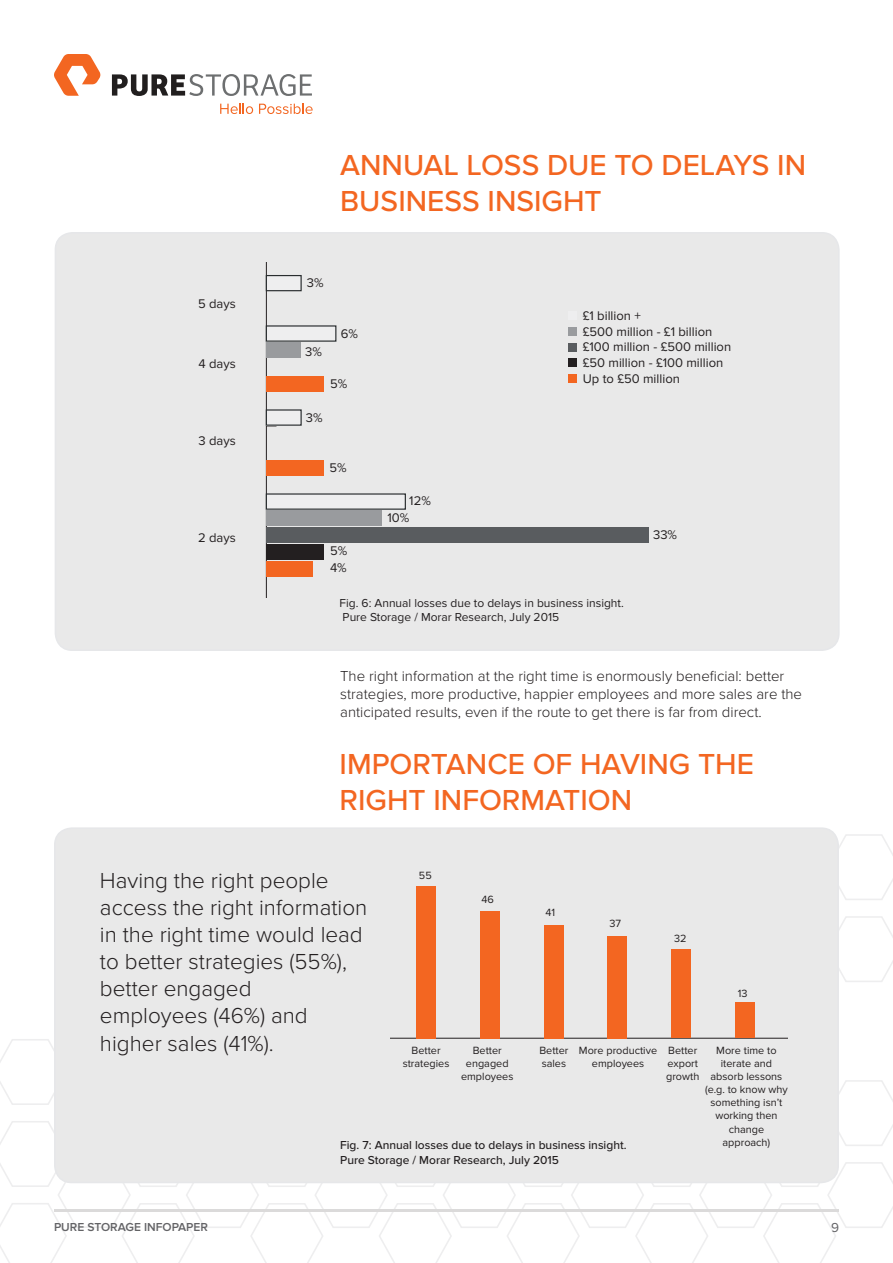
<style>
.page{position:relative;width:893px;height:1263px;background:#fff}
.page>*{position:absolute;margin:0;border:0;box-sizing:border-box;transform-origin:0 0}
.t1{font:500 30px/36px "Proxima Nova";color:#f36621}
.t2{font:300 22.5px/27px "Proxima Nova";color:#231f20}
.t3{font:15.6px "Proxima Nova";color:#231f20}
.t4{font:300 15px "Proxima Nova";color:#231f20}
.t5{font:13.5px "Proxima Nova";color:#636366}
.t6{font:13.05px/15.6px "Proxima Nova";color:#231f20}
.t7{font:12px "Proxima Nova";color:#231f20}
.t8{font:500 12px/14.4px "Proxima Nova";color:#231f20}
.t9{font:600 12px "Proxima Nova";color:#636366}
.t10{font:10.8px/13px "Proxima Nova";color:#231f20;text-align:center}
</style>
<div class="page">
<svg style="left:1px;top:833px;width:892px;height:430px"></svg>
<hr style="left:54px;top:1209px;width:785px;height:2px;background:#dbdada">
<svg style="left:54px;top:54px;width:47px;height:42px"></svg>
<svg style="left:112px;top:74px;width:200px;height:22px"></svg>
<svg style="left:220px;top:104px;width:33px;height:10px"></svg>
<svg style="left:259px;top:104px;width:54px;height:10px"></svg>
<div style="left:55px;top:828px;width:783px;height:354px;background:#e9e9e9;border-radius:17px"></div>
<div style="left:54px;top:827px;width:785px;height:356px;border:2px solid #e6e7e9;border-radius:17px"></div>
<div style="left:55px;top:233px;width:784px;height:417px;background:#e9e9e9;border-radius:17px"></div>
<div style="left:55px;top:232px;width:785px;height:419px;border:2px solid #e6e7e9;border-radius:17px"></div>
<hr style="left:266px;top:262px;width:1px;height:335px;background:#231f20">
<div style="left:266px;top:561px;width:47px;height:15px;background:#f36621"></div>
<div style="left:266px;top:544px;width:58px;height:15px;background:#231f20"></div>
<div style="left:266px;top:528px;width:382px;height:15px;background:#595c5f"></div>
<div style="left:266px;top:511px;width:116px;height:15px;background:#999b9e"></div>
<div style="left:266px;top:494px;width:139px;height:15px;background:#eeeeef"></div>
<div style="left:266px;top:493px;width:140px;height:17px;border:1px solid #292d2f"></div>
<div style="left:266px;top:460px;width:58px;height:15px;background:#f36621"></div>
<div style="left:266px;top:410px;width:35px;height:15px;background:#eeeeef"></div>
<div style="left:266px;top:409px;width:36px;height:17px;border:1px solid #292d2f"></div>
<div style="left:266px;top:376px;width:58px;height:15px;background:#f36621"></div>
<div style="left:266px;top:343px;width:35px;height:15px;background:#999b9e"></div>
<div style="left:266px;top:326px;width:70px;height:15px;background:#eeeeef"></div>
<div style="left:266px;top:325px;width:70px;height:17px;border:1px solid #292d2f"></div>
<div style="left:266px;top:276px;width:35px;height:15px;background:#eeeeef"></div>
<div style="left:266px;top:275px;width:36px;height:16px;border:1px solid #292d2f"></div>
<div style="left:569px;top:312px;width:8px;height:8px;background:#eeeeef"></div>
<div style="left:569px;top:328px;width:8px;height:8px;background:#999b9e"></div>
<div style="left:569px;top:343px;width:8px;height:9px;background:#595c5f"></div>
<div style="left:569px;top:358px;width:8px;height:9px;background:#231f20"></div>
<div style="left:569px;top:374px;width:8px;height:8px;background:#f36621"></div>
<hr style="left:391px;top:1038px;width:396px;height:1px;background:#231f20">
<div style="left:736px;top:1002px;width:19px;height:36px;background:#f36621"></div>
<div style="left:672px;top:950px;width:19px;height:88px;background:#f36621"></div>
<div style="left:608px;top:936px;width:19px;height:102px;background:#f36621"></div>
<div style="left:544px;top:925px;width:19px;height:113px;background:#f36621"></div>
<div style="left:480px;top:911px;width:19px;height:127px;background:#f36621"></div>
<div style="left:416px;top:886px;width:19px;height:152px;background:#f36621"></div>
<p class="t6" style="left:198px;top:296px;width:39px">5 days</p>
<p class="t6" style="left:199px;top:357px;width:39px">4 days</p>
<p class="t6" style="left:199px;top:433px;width:39px">3 days</p>
<p class="t6" style="left:198px;top:530px;width:39px">2 days</p>
<p class="t1" style="left:340px;top:148px;width:467px">ANNUAL LOSS DUE TO DELAYS IN<br>BUSINESS INSIGHT</p>
<p class="t6" style="left:307px;top:276px;width:18px">3%</p>
<p class="t6" style="left:305px;top:344px;width:18px">3%</p>
<p class="t6" style="left:341px;top:326px;width:19px">6%</p>
<p class="t6" style="left:330px;top:376px;width:19px">5%</p>
<p class="t6" style="left:306px;top:410px;width:18px">3%</p>
<p class="t6" style="left:583px;top:308px;width:150px">£1 billion +<br>£500 million - £1 billion £100 million - £500 million £50 million - £100 million<br>Up to £50 million</p>
<p class="t6" style="left:329px;top:460px;width:19px">5%</p>
<p class="t6" style="left:330px;top:543px;width:19px">5%</p>
<p class="t6" style="left:330px;top:560px;width:18px">4%</p>
<p class="t6" style="left:387px;top:492px;width:45px;line-height:17.1px;text-indent:22px">12%<br>10%</p>
<p class="t7" style="left:340px;top:596px;width:286px">Fig. 6: Annual losses due to delays in business insight.</p>
<p class="t7" style="left:343px;top:610px;width:218px">Pure Storage / Morar Research, July 2015</p>
<p class="t6" style="left:653px;top:527px;width:26px">33%</p>
<p class="t4" style="left:340px;top:667px;width:446px">The right information at the right time is enormously beneficial: better</p>
<p class="t4" style="left:340px;top:685px;width:463px">strategies, more productive, happier employees and more sales are the</p>
<p class="t4" style="left:340px;top:703px;width:423px">anticipated results, even if the route to get there is far from direct.</p>
<p class="t1" style="left:340px;top:747px;width:416px">IMPORTANCE OF HAVING THE<br>RIGHT INFORMATION</p>
<p class="t10" style="left:419px;top:869px;width:14px">55</p>
<p class="t2" style="left:100px;top:868px;width:269px">Having the right people access the right information in the right time would lead to better strategies (55%), better engaged</p>
<p class="t2" style="left:100px;top:1003px;width:209px">employees (46%) and higher sales (41%).</p>
<p class="t3" style="left:347px;top:892px;width:20px">50</p>
<p class="t10" style="left:482px;top:893px;width:14px">46</p>
<p class="t10" style="left:545px;top:907px;width:11px">41</p>
<p class="t10" style="left:609px;top:918px;width:13px">37</p>
<p class="t3" style="left:348px;top:919px;width:20px">40</p>
<p class="t10" style="left:674px;top:932px;width:14px">32</p>
<p class="t10" style="left:738px;top:987px;width:11px">13</p>
<p class="t10" style="left:403px;top:1044px;width:48px">Better strategies</p>
<p class="t10" style="left:461px;top:1044px;width:54px">Better engaged employees</p>
<p class="t10" style="left:539px;top:1044px;width:31px;text-align:left">Better sales</p>
<p class="t10" style="left:579px;top:1044px;width:80px">More productive employees</p>
<p class="t10" style="left:666px;top:1044px;width:35px;text-align:left">Better export growth</p>
<p class="t10" style="left:705px;top:1044px;width:84px">More time to iterate and absorb lessons (e.g. to know why something isn’t working then change approach)</p>
<p class="t8" style="left:340px;top:1138px;width:288px">Fig. 7: Annual losses due to delays in business insight.<br>Pure Storage / Morar Research, July 2015</p>
<p class="t9" style="left:54px;top:1220px;width:155px">PURE STORAGE INFOPAPER</p>
<p class="t5" style="left:831px;top:1220px;width:9px">9</p>
</div>
